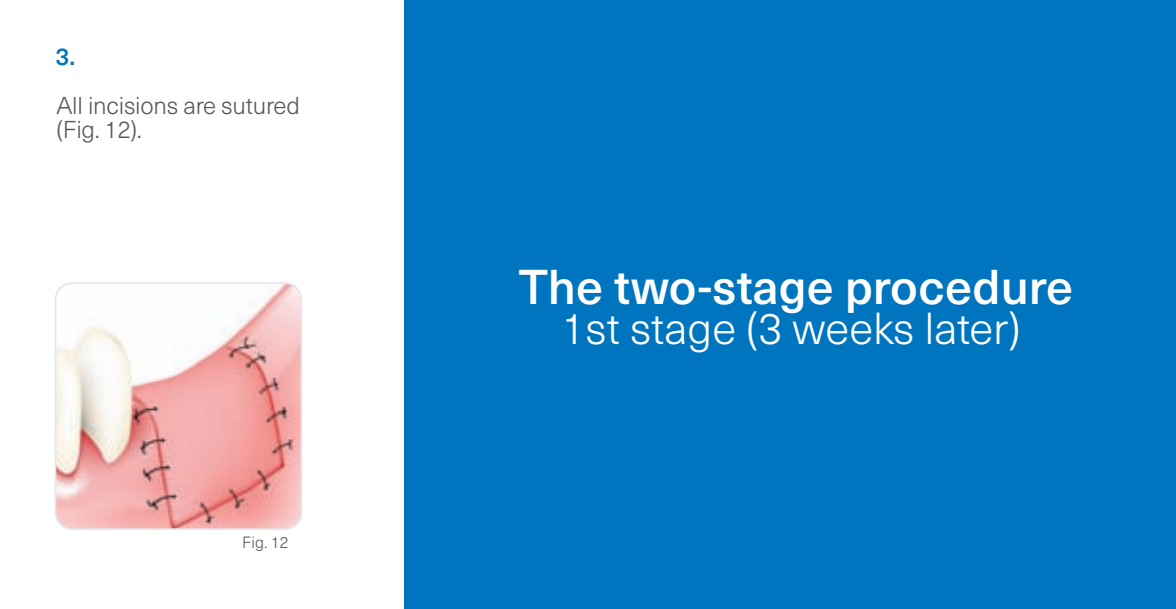
<style>
.page{position:relative;width:1176px;height:609px;background:#fff}
.page>*{position:absolute;margin:0;border:0;box-sizing:border-box;transform-origin:0 0}
.t1{font:500 48px "Neue Haas Unica W1 G";color:#fff}
.t2{font:300 44px "Neue Haas Unica W1 G";color:#fff}
.t3{font:300 24px/24px "Neue Haas Unica W1 G";letter-spacing:-.01em;color:#57585a}
.t4{font:500 24px "Neue Haas Unica W1 G";color:#0075bf}
.t5{font:300 16px "Neue Haas Unica W1 G";color:#57585a}
</style>
<div class="page">
<img style="left:55px;top:285px;width:244px;height:242px">
<div style="left:55px;top:282px;width:247px;height:248px;border:2px solid #e6e7e9;border-radius:17px"></div>
<div style="left:404px;top:0;width:772px;height:609px;background:#0075bf"></div>
<p class="t4" style="left:55px;top:38px;width:21px">3.</p>
<p class="t3" style="left:57px;top:92px;width:245px">All incisions are sutured (Fig. 12).</p>
<p class="t5" style="left:242px;top:530px;width:48px">Fig. 12</p>
<h1 class="t1" style="left:519px;top:251px;width:556px">The two-stage procedure</h1>
<h2 class="t2" style="left:562px;top:296px;width:460px">1st stage (3 weeks later)</h2>
</div>
